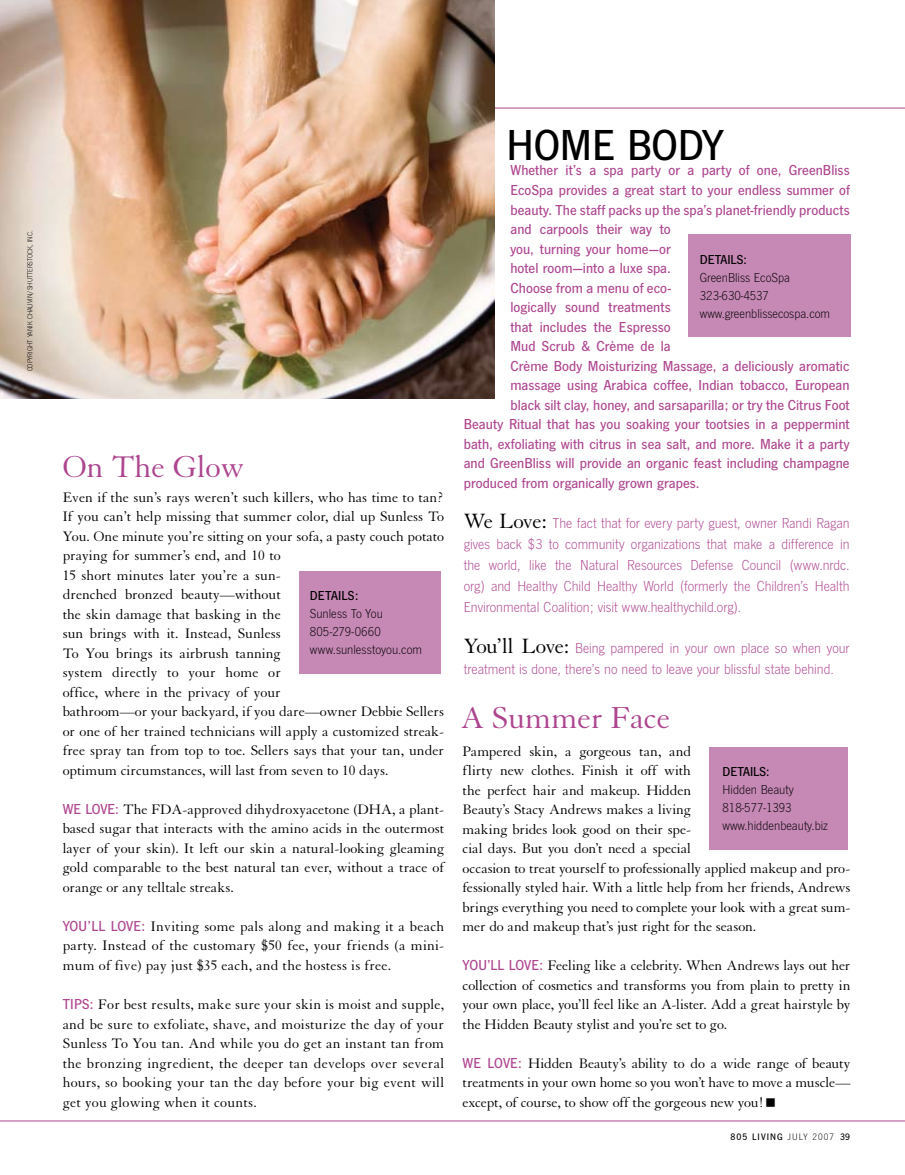
<style>
.page{position:relative;width:905px;height:1175px;background:#fff}
.page>*{position:absolute;margin:0;border:0;box-sizing:border-box;transform-origin:0 0}
.t1{font:500 45px "News Got T";letter-spacing:-.005em;color:#000}
.t2{font:33px "Granjon";letter-spacing:-.005em;color:#ae458f}
.t3{font:15px/19.5px "Granjon";color:#000;text-align:justify}
.t4{font:500 15px "News Got T";letter-spacing:.005em;color:#ae458f}
.t5{font:300 15px/21px "News Got T";color:#ae458f;text-align:justify}
.t6{font:300 13.5px/18px "News Got T";color:#000}
.t7{font:500 9.75px "News Got T";letter-spacing:.11em;color:#000}
.t8{font:300 7.5px "News Got T";color:#000}
.s1{font-family:"News Got T";font-weight:500;color:#ae458f}
.s2{font-weight:500}
.s3{font-family:"Granjon";font-weight:400;font-size:22.5px;color:#000}
.s4{font-weight:300}
</style>
<div class="page">
<hr style="left:0;top:108px;width:904px;height:1px;background:#ae458f">
<div style="left:709px;top:747px;width:138px;height:102px;background:#c688b5"></div>
<div style="left:688px;top:234px;width:162px;height:103px;background:#c688b5"></div>
<hr style="left:0;top:1120px;width:904px;height:1px;background:#ae458f">
<img style="left:0;top:0;width:494px;height:398px">
<div style="left:299px;top:570px;width:141px;height:103px;background:#c688b5"></div>
<p class="t8" style="left:26px;top:371px;width:142px;rotate:-90deg">Copyright Yanik Chauvin/Sh utterstock, I nc.</p>
<p class="t2" style="left:62px;top:449px;width:183px">On The Glow</p>
<p class="t3" style="left:63px;top:488px;width:383px;text-align:left">Even if the sun’s rays weren’t such killers, who has time to tan?<br>If you can’t help missing that summer color, dial up Sunless To You. One minute you’re sitting on your sofa, a pasty couch potato praying for summer’s end, and 10 to<br>15 short minutes later you’re a sun-<br>drenched bronzed beauty—without<br>the skin damage that basking in the<br>sun brings with it. Instead, Sunless<br>To You brings its airbrush tanning<br>system directly to your home or<br>office, where in the privacy of your<br>bathroom—or your backyard, if you dare—owner Debbie Sellers or one of her trained technicians will apply a customized streak&shy;free spray tan from top to toe. Sellers says that your tan, under optimum circumstances, will last from seven to 10 days.</p>
<p class="t3" style="left:63px;top:800px;width:383px"><span class="s1">we LOVE :</span> The FDA-approved dihydroxyacetone (DHA, a plant&shy;based sugar that interacts with the amino acids in the outermost layer of your skin). It left our skin a natural-looking gleaming gold comparable to the best natural tan ever, without a trace of orange or any telltale streaks.</p>
<p class="t3" style="left:63px;top:917px;width:383px"><span class="s1">you’ll LOVE :</span> Inviting some pals along and making it a beach party. Instead of the customary $50 fee, your friends (a mini&shy;mum of five) pay just $35 each, and the hostess is free.</p>
<p class="t3" style="left:63px;top:995px;width:383px"><span class="s1">Tips :</span> For best results, make sure your skin is moist and supple, and be sure to exfoliate, shave, and moisturize the day of your Sunless To You tan. And while you do get an instant tan from the bronzing ingredient, the deeper tan develops over several hours, so booking your tan the day before your big event will get you glowing when it counts.</p>
<p class="t6" style="left:310px;top:587px;width:114px"><span class="s2">Detai ls:<br></span>Sunless To You<br>805-279-0660 www.sunlesstoyou.com</p>
<p class="t1" style="left:506px;top:120px;width:219px">Hom e Body</p>
<p class="t4" style="left:510px;top:162px;width:341px">Whether it’s a spa party or a party of one, GreenBliss</p>
<p class="t4" style="left:510px;top:182px;width:341px">EcoSpa provides a great start to your endless summer of</p>
<p class="t4" style="left:510px;top:201px;width:340px">beauty. The staff packs up the spa’s planet-friendly products</p>
<p class="t4" style="left:510px;top:221px;width:162px">and carpools their way to</p>
<p class="t4" style="left:510px;top:240px;width:162px">you, turning your home—or</p>
<p class="t4" style="left:510px;top:260px;width:162px">hotel room—into a luxe spa.</p>
<p class="t4" style="left:510px;top:279px;width:162px">Choose from a menu of eco-</p>
<p class="t4" style="left:510px;top:299px;width:162px">logically sound treatments</p>
<p class="t4" style="left:510px;top:318px;width:162px">that includes the Espresso</p>
<p class="t4" style="left:510px;top:338px;width:162px">Mud Scrub &amp; Crème de la</p>
<p class="t4" style="left:510px;top:357px;width:340px">Crème Body Moisturizing Massage, a deliciously aromatic</p>
<p class="t4" style="left:510px;top:377px;width:340px">massage using Arabica coffee, Indian tobacco, European</p>
<p class="t4" style="left:510px;top:396px;width:340px">black silt clay, honey, and sarsaparilla; or try the Citrus Foot</p>
<p class="t4" style="left:464px;top:416px;width:387px">Beauty Ritual that has you soaking your tootsies in a peppermint</p>
<p class="t4" style="left:464px;top:435px;width:387px">bath, exfoliating with citrus in sea salt, and more. Make it a party</p>
<p class="t4" style="left:464px;top:455px;width:387px">and GreenBliss will provide an organic feast including champagne</p>
<p class="t4" style="left:464px;top:474px;width:237px">produced from organically grown grapes.</p>
<p class="t5" style="left:464px;top:513px;width:387px"><span class="s3">We Love:</span> The fact that for every party guest, owner Randi Ragan gives back $3 to community organizations that make a difference in the world, like the Natural Resources Defense Council (www.nrdc. org) and Healthy Child Healthy World (formerly the Children’s Health Environmental Coalition; visit www.healthychild.org).</p>
<p class="t5" style="left:464px;top:637px;width:387px"><span class="s3">You’ll Love:</span> Being pampered in your own place so when your treatment is done, there’s no need to leave your blissful state behind.</p>
<p class="t6" style="left:700px;top:250px;width:132px"><span class="s2">Detai ls:<br></span>GreenBliss EcoSpa<br>323-630-4537 www.greenblissecospa.com</p>
<p class="t2" style="left:460px;top:700px;width:211px">A Summer Face</p>
<p class="t3" style="left:462px;top:741px;width:389px;text-align:left">Pampered skin, a gorgeous tan, and<br>flirty new clothes. Finish it off with<br>the perfect hair and makeup. Hidden<br>Beauty’s Stacy Andrews makes a living<br>making brides look good on their spe-<br>cial days. But you don’t need a special<br>occasion to treat yourself to professionally applied makeup and pro&shy;fessionally styled hair. With a little help from her friends, Andrews brings everything you need to complete your look with a great sum&shy;mer do and makeup that’s just right for the season.</p>
<p class="t4" style="left:462px;top:957px;width:35px">YOU’LLL</p>
<p class="t6" style="left:722px;top:763px;width:107px"><span class="s2">Detai ls:<br></span>Hidden Beauty<br>818-577-1393 www.hiddenbeauty.biz</p>
<p class="t3" style="left:462px;top:956px;width:389px;text-indent:53px"><span class="s1">OVE :</span> Feeling like a celebrity. When Andrews lays out her collection of cosmetics and transforms you from plain to pretty in your own place, you’ll feel like an A-lister. Add a great hairstyle by the Hidden Beauty stylist and you’re set to go.</p>
<p class="t3" style="left:462px;top:1053px;width:389px"><span class="s1">WELOVE :</span> Hidden Beauty’s ability to do a wide range of beauty treatments in your own home so you won’t have to move a muscle— except, of course, to show off the gorgeous new you!</p>
<p class="t7" style="left:730px;top:1131px;width:121px">805 living <span class="s4">JUly 2007</span> 39</p>
</div>
